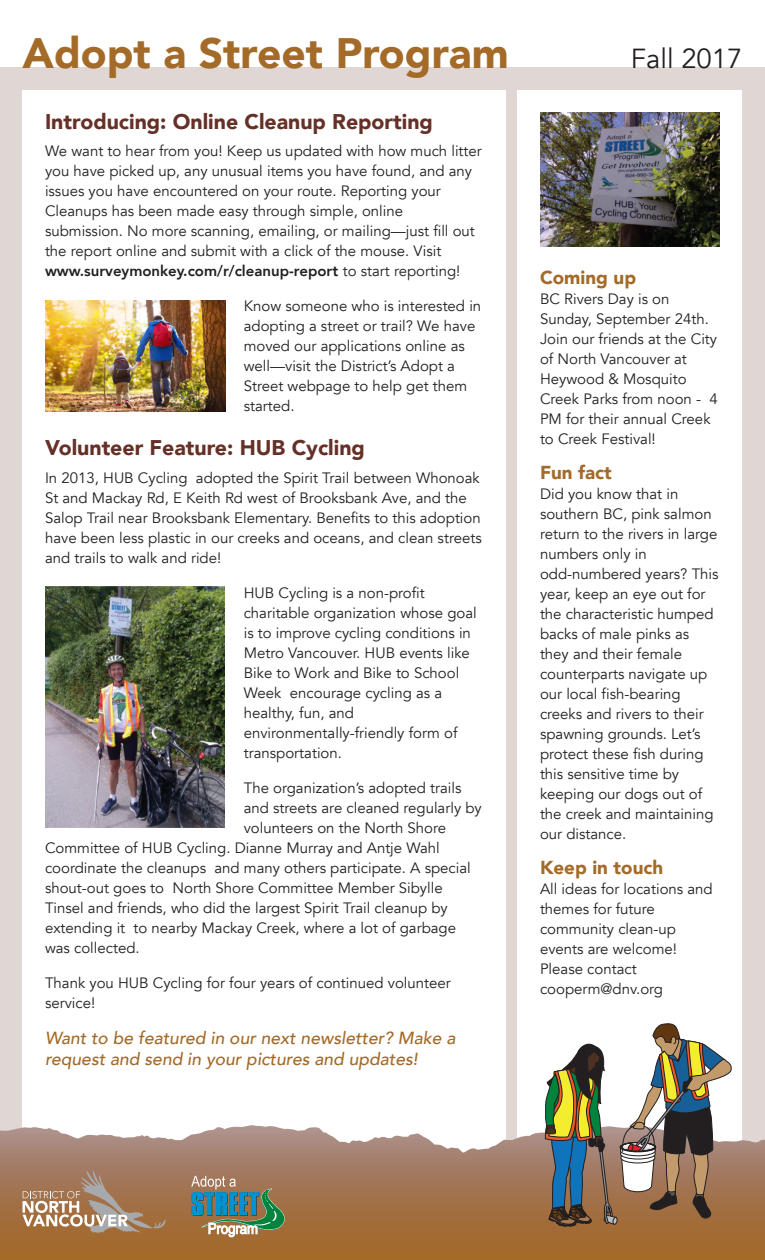
<style>
.page{position:relative;width:765px;height:1260px;background:#fff}
.page>*{position:absolute;margin:0;border:0;box-sizing:border-box;transform-origin:0 0}
.t1{font:900 42.5px "Avenir";color:#a46a28}
.t2{font:27.5px "Avenir";color:#231f20}
.t3{font:900 21.25px "Avenir";color:#653027}
.t4{font:900 18.75px "Avenir";color:#a46a28}
.t5{font:italic 500 17.5px/21px "Avenir";color:#a46a28}
.t6{font:15px/20px "Avenir";color:#231f20}
.s1{font-weight:800}
</style>
<div class="page">
<div style="left:0;top:68px;width:765px;height:1147px;background:#e0d6d4"></div>
<div style="left:22px;top:90px;width:484px;height:1080px;background:#fff"></div>
<div style="left:518px;top:90px;width:224px;height:1080px;background:#fff"></div>
<svg style="left:0;top:1125px;width:765px;height:135px;background:#ab815d"></svg>
<svg style="left:191px;top:1176px;width:94px;height:62px;background:#798571"></svg>
<svg style="left:545px;top:1023px;width:188px;height:204px"></svg>
<svg style="left:22px;top:1167px;width:144px;height:66px;background:#ad896d"></svg>
<img style="left:45px;top:586px;width:180px;height:241px">
<img style="left:540px;top:113px;width:180px;height:134px">
<img style="left:45px;top:300px;width:180px;height:111px">
<h1 class="t1" style="left:23px;top:16px;width:488px">Adopt a Street Program</h1>
<h2 class="t2" style="left:631px;top:42px;width:113px">Fall 2017</h2>
<h3 class="t3" style="left:45px;top:103px;width:389px">Introducing: Online Cleanup Reporting</h3>
<p class="t6" style="left:45px;top:141px;width:438px">We want to hear from you! Keep us updated with how much litter you have picked up, any unusual items you have found, and any issues you have encountered on your route. Reporting your Cleanups has been made easy through simple, online submission. No more scanning, emailing, or mailing—just fill out the report online and submit with a click of the mouse. Visit <span class="s1">www.surveymonkey.com/r/cleanup-report</span> to start reporting!</p>
<p class="t6" style="left:244px;top:296px;width:239px">Know someone who is interested in adopting a street or trail? We have moved our applications online as well—visit the District’s Adopt a<br>Street webpage to help get them started.</p>
<h3 class="t3" style="left:45px;top:430px;width:321px">Volunteer Feature: HUB Cycling</h3>
<p class="t6" style="left:45px;top:468px;width:438px">In 2013, HUB Cycling adopted the Spirit Trail between Whonoak St and Mackay Rd, E Keith Rd west of Brooksbank Ave, and the Salop Trail near Brooksbank Elementary. Benefits to this adoption have been less plastic in our creeks and oceans, and clean streets and trails to walk and ride!</p>
<p class="t6" style="left:244px;top:583px;width:235px">HUB Cycling is a non-profit charitable organization whose goal is to improve cycling conditions in<br>Metro Vancouver. HUB events like<br>Bike to Work and Bike to School<br>Week encourage cycling as a healthy, fun, and environmentally-friendly form of transportation.</p>
<p class="t6" style="left:244px;top:778px;width:219px">The organization’s adopted trails</p>
<p class="t6" style="left:244px;top:798px;width:240px">and streets are cleaned regularly by</p>
<p class="t6" style="left:244px;top:818px;width:204px">volunteers on the North Shore</p>
<p class="t6" style="left:45px;top:838px;width:396px">Committee of HUB Cycling. Dianne Murray and Antje Wahl</p>
<p class="t6" style="left:45px;top:858px;width:427px">coordinate the cleanups and many others participate. A special</p>
<p class="t6" style="left:45px;top:878px;width:399px">shout-out goes to North Shore Committee Member Sibylle</p>
<p class="t6" style="left:45px;top:898px;width:404px">Tinsel and friends, who did the largest Spirit Trail cleanup by</p>
<p class="t6" style="left:45px;top:918px;width:413px">extending it to nearby Mackay Creek, where a lot of garbage</p>
<p class="t6" style="left:45px;top:938px;width:96px">was collected.</p>
<p class="t6" style="left:45px;top:973px;width:407px">Thank you HUB Cycling for four years of continued volunteer service!</p>
<p class="t5" style="left:45px;top:1028px;width:412px">Want to be featured in our next newsletter? Make a request and send in your pictures and updates!</p>
<p class="t4" style="left:540px;top:262px;width:98px">Coming up</p>
<p class="t6" style="left:540px;top:289px;width:179px">BC Rivers Day is on<br>Sunday, September 24th.<br>Join our friends at the City of North Vancouver at<br>Heywood &amp; Mosquito<br>Creek Parks from noon - 4<br>PM for their annual Creek to Creek Festival!</p>
<p class="t4" style="left:540px;top:457px;width:73px">Fun fact</p>
<p class="t6" style="left:540px;top:484px;width:180px">Did you know that in southern BC, pink salmon return to the rivers in large numbers only in odd-numbered years? This year, keep an eye out for the characteristic humped backs of male pinks as they and their female counterparts navigate up our local fish-bearing creeks and rivers to their spawning grounds. Let’s protect these fish during this sensitive time by keeping our dogs out of the creek and maintaining our distance.</p>
<p class="t4" style="left:540px;top:852px;width:125px">Keep in touch</p>
<p class="t6" style="left:540px;top:879px;width:174px">All ideas for locations and themes for future community clean-up events are welcome!<br>Please contact cooperm@dnv.org</p>
</div>
